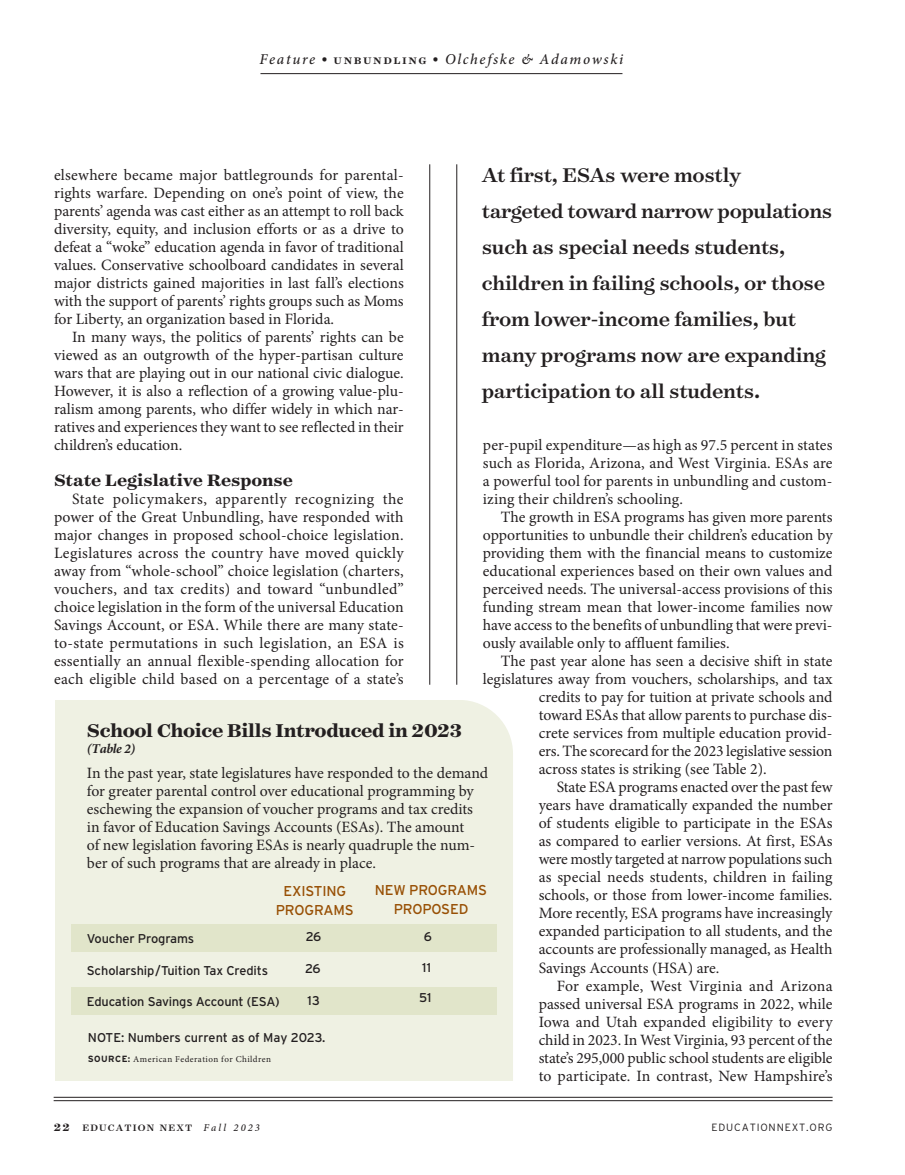
<style>
.page{position:relative;width:905px;height:1175px;background:#fff}
.page>*{position:absolute;margin:0;border:0;box-sizing:border-box;transform-origin:0 0}
.t1{font:500 22.5px/36px "Surveyor Text";letter-spacing:-.01em;color:#231f20}
.t2{font:700 21px "Surveyor Text";letter-spacing:-.015em;color:#231f20}
.t3{font:700 18.75px "Surveyor Text";color:#231f20}
.t4{font:15.75px/18px "Minion Pro";color:#231f20;text-align:justify}
.t5{font:italic 500 15px "Minion Pro";letter-spacing:.11em;color:#231f20}
.t6{font:14.25px/18.8px "Interstate";letter-spacing:-.01em;color:#985005;text-align:center}
.t7{font:italic 700 13.5px "Minion Pro";letter-spacing:-.025em;color:#231f20}
.t8{font:12.75px "Interstate";letter-spacing:-.01em;color:#231f20}
.t9{font:500 10.5px "Surveyor Text";letter-spacing:.11em;color:#231f20}
.t10{font:300 10.5px "Interstate";letter-spacing:.08em;color:#231f20}
.t11{font:9px "Minion Pro";letter-spacing:.05em;color:#231f20}
.s1{font-family:"Surveyor Text";font-weight:700;font-style:normal;font-size:14.25px}
.s2{font-family:"Surveyor Text";font-style:normal;font-size:14.25px}
.s3{font-family:"Interstate";font-weight:700}
.s4{font-weight:700;font-size:12px}
.s5{font-family:"Minion Pro";font-style:italic}
</style>
<div class="page">
<hr style="left:54px;top:1100px;width:778px;height:1px;background:#231f20">
<hr style="left:54px;top:1097px;width:778px;height:1px;background:#231f20">
<hr style="left:260px;top:73px;width:362px;height:1px;background:#231f20">
<hr style="left:429px;top:164px;width:1px;height:520px;background:#231f20">
<hr style="left:456px;top:164px;width:1px;height:520px;background:#231f20">
<div style="left:55px;top:701px;width:458px;height:379px;background:#eff1e3"></div>
<div style="left:71px;top:924px;width:426px;height:27px;background:#e1e5ca"></div>
<div style="left:72px;top:987px;width:425px;height:27px;background:#e1e5ca"></div>
<p class="t5" style="left:260px;top:49px;width:365px">Feature <span class="s1">•</span> <span class="s2">unbundling</span> <span class="s1">•</span> Olchefske &amp; Adamowski</p>
<h1 class="t1" style="left:482px;top:156px;width:352px">At first, ESAs were mostly<br>targeted toward narrow populations such as special needs students, children in failing schools, or those from lower-income families, but many programs now are expanding participation to all students.</h1>
<p class="t4" style="left:54px;top:166px;width:351px">elsewhere became major battlegrounds for parental&shy;rights warfare. Depending on one’s point of view, the parents’ agenda was cast either as an attempt to roll back diversity, equity, and inclusion efforts or as a drive to defeat a “woke” education agenda in favor of traditional values. Conservative schoolboard candidates in several major districts gained majorities in last fall’s elections with the support of parents’ rights groups such as Moms for Liberty, an organization based in Florida.</p>
<p class="t4" style="left:54px;top:328px;width:351px;text-indent:18px">In many ways, the politics of parents’ rights can be viewed as an outgrowth of the hyper-partisan culture wars that are playing out in our national civic dialogue.<br>However, it is also a reflection of a growing value-plu&shy;ralism among parents, who differ widely in which nar&shy;ratives and experiences they want to see reflected in their children’s education.</p>
<p class="t3" style="left:54px;top:468px;width:240px">State Legislative Response</p>
<p class="t4" style="left:54px;top:490px;width:351px;text-indent:18px">State policymakers, apparently recognizing the power of the Great Unbundling, have responded with major changes in proposed school-choice legislation.<br>Legislatures across the country have moved quickly away from “whole-school” choice legislation (charters, vouchers, and tax credits) and toward “unbundled” choice legislation in the form of the universal Education Savings Account, or ESA. While there are many state&shy;to-state permutations in such legislation, an ESA is essentially an annual flexible-spending allocation for each eligible child based on a percentage of a state’s</p>
<p class="t4" style="left:483px;top:436px;width:351px">per-pupil expenditure—as high as 97.5 percent in states such as Florida, Arizona, and West Virginia. ESAs are a powerful tool for parents in unbundling and custom&shy;izing their children’s schooling.</p>
<p class="t4" style="left:483px;top:508px;width:351px;text-indent:18px">The growth in ESA programs has given more parents opportunities to unbundle their children’s education by providing them with the financial means to customize educational experiences based on their own values and perceived needs. The universal-access provisions of this funding stream mean that lower-income families now have access to the benefits of unbundling that were previ&shy;ously available only to affluent families.</p>
<p class="t4" style="left:501px;top:652px;width:333px">The past year alone has seen a decisive shift in state</p>
<p class="t4" style="left:483px;top:670px;width:351px">legislatures away from vouchers, scholarships, and tax</p>
<p class="t4" style="left:538px;top:688px;width:295px">credits to pay for tuition at private schools and</p>
<p class="t4" style="left:538px;top:706px;width:295px">toward ESAs that allow parents to purchase dis-</p>
<p class="t4" style="left:538px;top:724px;width:295px">crete services from multiple education provid-</p>
<p class="t4" style="left:538px;top:742px;width:295px">ers. The scorecard for the 2023 legislative session</p>
<p class="t4" style="left:538px;top:760px;width:229px">across states is striking (see Table 2).</p>
<p class="t4" style="left:556px;top:778px;width:277px">State ESA programs enacted over the past few</p>
<p class="t4" style="left:538px;top:796px;width:295px">years have dramatically expanded the number</p>
<p class="t4" style="left:538px;top:814px;width:295px">of students eligible to participate in the ESAs</p>
<p class="t4" style="left:538px;top:832px;width:295px">as compared to earlier versions. At first, ESAs</p>
<p class="t4" style="left:538px;top:850px;width:295px">were mostly targeted at narrow populations such</p>
<p class="t4" style="left:538px;top:868px;width:295px">as special needs students, children in failing</p>
<p class="t4" style="left:538px;top:886px;width:295px">schools, or those from lower-income families.</p>
<p class="t4" style="left:538px;top:904px;width:295px">More recently, ESA programs have increasingly</p>
<p class="t4" style="left:538px;top:922px;width:295px">expanded participation to all students, and the</p>
<p class="t4" style="left:538px;top:940px;width:295px">accounts are professionally managed, as Health</p>
<p class="t4" style="left:538px;top:958px;width:182px">Savings Accounts (HSA) are.</p>
<p class="t4" style="left:556px;top:976px;width:277px">For example, West Virginia and Arizona</p>
<p class="t4" style="left:538px;top:994px;width:295px">passed universal ESA programs in 2022, while</p>
<p class="t4" style="left:538px;top:1012px;width:295px">Iowa and Utah expanded eligibility to every</p>
<p class="t4" style="left:538px;top:1030px;width:295px">child in 2023. In West Virginia, 93 percent of the</p>
<p class="t4" style="left:538px;top:1048px;width:295px">state’s 295,000 public school students are eligible</p>
<p class="t4" style="left:538px;top:1066px;width:295px">to participate. In contrast, New Hampshire’s</p>
<h2 class="t2" style="left:87px;top:717px;width:376px">School Choice Bills Introduced in 2023</h2>
<p class="t7" style="left:87px;top:739px;width:50px">(Table 2)</p>
<p class="t4" style="left:87px;top:764px;width:403px;text-align:left">In the past year, state legislatures have responded to the demand for greater parental control over educational programming by eschewing the expansion of voucher programs and tax credits in favor of Education Savings Accounts (ESAs). The amount<br>of new legislation favoring ESAs is nearly quadruple the num&shy;ber of such programs that are already in place.</p>
<p class="t6" style="left:276px;top:881px;width:80px">EXISTING<br>PROGRAMS</p>
<p class="t6" style="left:375px;top:880px;width:114px">NEW PROGRAMS<br>PROPOSED</p>
<p class="t8" style="left:306px;top:929px;width:17px">26</p>
<p class="t8" style="left:305px;top:961px;width:17px">26</p>
<p class="t8" style="left:307px;top:993px;width:14px">13</p>
<p class="t8" style="left:424px;top:929px;width:10px">6</p>
<p class="t8" style="left:422px;top:960px;width:11px">11</p>
<p class="t8" style="left:419px;top:990px;width:14px">51</p>
<p class="t8" style="left:87px;top:931px;width:109px">Voucher Programs</p>
<p class="t8" style="left:87px;top:963px;width:183px">Scholarship / Tuition Tax Credits</p>
<p class="t8" style="left:87px;top:994px;width:194px">Education Savings Account (ESA)</p>
<p class="t8" style="left:88px;top:1030px;width:239px">NOTE: Numbers current as of May 2023.</p>
<p class="t11" style="left:88px;top:1052px;width:185px"><span class="s3">SOURCE:</span> American Federation for Children</p>
<p class="t9" style="left:54px;top:1120px;width:208px"><span class="s4">22</span> EDUCATION NEXT <span class="s5">Fall 2023</span></p>
<p class="t10" style="left:711px;top:1120px;width:122px">EDUCATIONNEXT.ORG</p>
</div>
